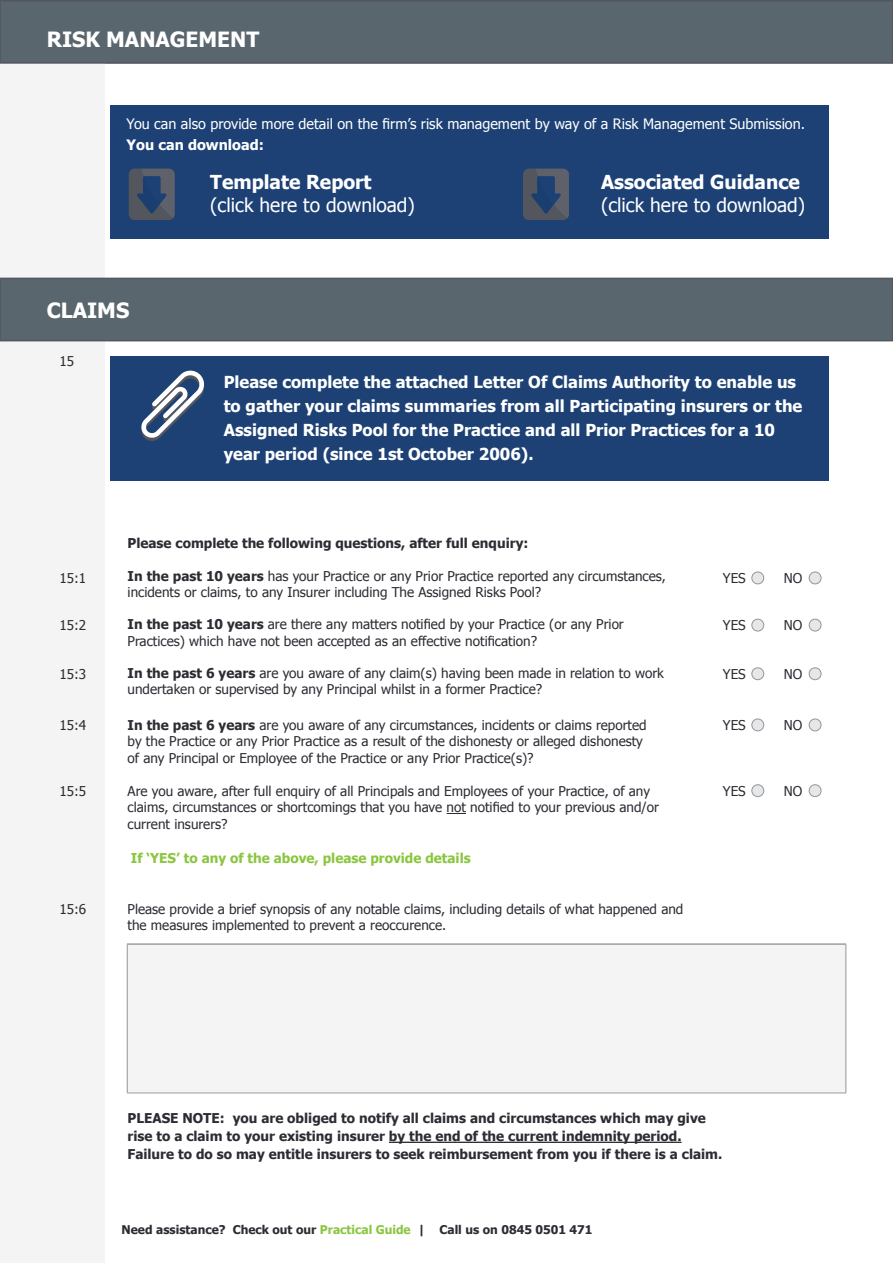
<style>
.page{position:relative;width:893px;height:1263px;background:#fff}
.page>*{position:absolute;margin:0;border:0;box-sizing:border-box;transform-origin:0 0}
.t1{font:700 21px "Tahoma";color:#fff}
.t2{font:19.2px "Tahoma";color:#fff}
.t3{font:700 19.2px "Tahoma";color:#fff}
.t4{font:700 16.5px/24px "Tahoma";color:#fff}
.t5{font:14.4px "Tahoma";color:#fff}
.t6{font:700 14.4px "Tahoma";color:#fff}
.t7{font:13.5px/16.2px "Tahoma";color:#2b2d33}
.t8{font:700 13.5px/18px "Tahoma";color:#2b2d33}
.t9{font:700 13.5px "Tahoma";color:#8ac63f}
.t10{font:700 12px "Tahoma";color:#2b2d33}
.s1{font-weight:700}
.s2{color:#8ac63f}
</style>
<div class="page">
<div style="left:0;top:0;width:893px;height:64px;background:#59666d;border:2px solid #53565d"></div>
<div style="left:0;top:63px;width:105px;height:1200px;background:#f4f4f4"></div>
<div style="left:110px;top:105px;width:719px;height:133px;background:#1d4175"></div>
<svg style="left:523px;top:169px;width:46px;height:51px"></svg>
<svg style="left:129px;top:169px;width:46px;height:51px"></svg>
<div style="left:0;top:278px;width:893px;height:63px;background:#59666d"></div>
<div style="left:0;top:278px;width:893px;height:63px;border:2px solid #53565d"></div>
<div style="left:110px;top:356px;width:719px;height:124px;background:#1d4175"></div>
<svg style="left:141px;top:370px;width:63px;height:71px"></svg>
<svg style="left:447px;top:813px;width:19px;height:1px"></svg>
<hr style="left:389px;top:1142px;width:293px;height:1px;background:#2b2d33">
<div style="left:127px;top:943px;width:718px;height:149px;background:#f4f4f4"></div>
<hr style="left:127px;top:943px;width:719px;height:2px;background:#939598">
<hr style="left:127px;top:945px;width:1px;height:147px;background:#939598">
<hr style="left:845px;top:945px;width:1px;height:147px;background:#939598">
<hr style="left:127px;top:1092px;width:719px;height:1px;background:#939598">
<div style="left:752px;top:572px;width:12px;height:12px;background:#e6e7e8;border-radius:50%"></div>
<div style="left:751px;top:572px;width:13px;height:12px;border:1px solid #939598;border-radius:50%"></div>
<div style="left:752px;top:619px;width:12px;height:12px;background:#e6e7e8;border-radius:50%"></div>
<div style="left:751px;top:619px;width:13px;height:12px;border:1px solid #939598;border-radius:50%"></div>
<div style="left:752px;top:668px;width:12px;height:12px;background:#e6e7e8;border-radius:50%"></div>
<div style="left:751px;top:667px;width:13px;height:13px;border:1px solid #939598;border-radius:50%"></div>
<div style="left:752px;top:719px;width:12px;height:12px;background:#e6e7e8;border-radius:50%"></div>
<div style="left:751px;top:719px;width:13px;height:12px;border:1px solid #939598;border-radius:50%"></div>
<div style="left:752px;top:785px;width:12px;height:12px;background:#e6e7e8;border-radius:50%"></div>
<div style="left:751px;top:784px;width:13px;height:13px;border:1px solid #939598;border-radius:50%"></div>
<div style="left:809px;top:572px;width:12px;height:12px;background:#e6e7e8;border-radius:50%"></div>
<div style="left:809px;top:572px;width:12px;height:12px;border:1px solid #939598;border-radius:50%"></div>
<div style="left:809px;top:619px;width:12px;height:12px;background:#e6e7e8;border-radius:50%"></div>
<div style="left:809px;top:619px;width:12px;height:12px;border:1px solid #939598;border-radius:50%"></div>
<div style="left:809px;top:668px;width:12px;height:12px;background:#e6e7e8;border-radius:50%"></div>
<div style="left:809px;top:667px;width:12px;height:13px;border:1px solid #939598;border-radius:50%"></div>
<div style="left:809px;top:719px;width:12px;height:12px;background:#e6e7e8;border-radius:50%"></div>
<div style="left:809px;top:719px;width:12px;height:12px;border:1px solid #939598;border-radius:50%"></div>
<div style="left:809px;top:785px;width:12px;height:12px;background:#e6e7e8;border-radius:50%"></div>
<div style="left:809px;top:784px;width:12px;height:13px;border:1px solid #939598;border-radius:50%"></div>
<h1 class="t1" style="left:47px;top:24px;width:214px">RISK MANAGEMENT</h1>
<p class="t5" style="left:127px;top:114px;width:680px">You can also provide more detail on the firm’s risk management by way of a Risk Management Submission.</p>
<p class="t6" style="left:127px;top:135px;width:139px">You can download:</p>
<h2 class="t3" style="left:210px;top:169px;width:163px">Template Report</h2>
<h2 class="t2" style="left:210px;top:193px;width:206px">(click here to download)</h2>
<h2 class="t3" style="left:601px;top:169px;width:200px">Associated Guidance</h2>
<h2 class="t2" style="left:601px;top:193px;width:206px">(click here to download)</h2>
<h1 class="t1" style="left:47px;top:295px;width:84px">CLAIMS</h1>
<p class="t7" style="left:59px;top:353px;width:16px">15</p>
<p class="t4" style="left:224px;top:369px;width:580px">Please complete the attached Letter Of Claims Authority to enable us to gather your claims summaries from all Participating insurers or the Assigned Risks Pool for the Practice and all Prior Practices for a 10 year period (since 1st October 2006).</p>
<p class="t7" style="left:59px;top:569px;width:28px">15:1</p>
<p class="t7" style="left:59px;top:617px;width:28px">15:2</p>
<p class="t7" style="left:59px;top:665px;width:28px">15:3</p>
<p class="t8" style="left:128px;top:534px;width:402px">Please complete the following questions, after full enquiry:</p>
<p class="t7" style="left:128px;top:567px;width:540px"><span class="s1">In the past 10 years</span> has your Practice or any Prior Practice reported any circumstances, incidents or claims, to any Insurer including The Assigned Risks Pool?</p>
<p class="t7" style="left:128px;top:616px;width:498px"><span class="s1">In the past 10 years</span> are there any matters notified by your Practice (or any Prior<br>Practices) which have not been accepted as an effective notification?</p>
<p class="t7" style="left:128px;top:664px;width:538px"><span class="s1">In the past 6 years</span> are you aware of any claim(s) having been made in relation to work undertaken or supervised by any Principal whilst in a former Practice?</p>
<p class="t7" style="left:723px;top:569px;width:24px">YES</p>
<p class="t7" style="left:784px;top:569px;width:20px">NO</p>
<p class="t7" style="left:723px;top:617px;width:24px">YES</p>
<p class="t7" style="left:784px;top:617px;width:20px">NO</p>
<p class="t7" style="left:723px;top:665px;width:24px">YES</p>
<p class="t7" style="left:784px;top:665px;width:20px">NO</p>
<p class="t7" style="left:59px;top:716px;width:28px">15:4</p>
<p class="t7" style="left:128px;top:716px;width:521px"><span class="s1">In the past 6 years</span> are you aware of any circumstances, incidents or claims reported</p>
<p class="t7" style="left:723px;top:716px;width:24px">YES</p>
<p class="t7" style="left:784px;top:716px;width:20px">NO</p>
<p class="t7" style="left:128px;top:733px;width:517px">by the Practice or any Prior Practice as a result of the dishonesty or alleged dishonesty of any Principal or Employee of the Practice or any Prior Practice(s)?</p>
<p class="t7" style="left:59px;top:782px;width:28px">15:5</p>
<p class="t7" style="left:128px;top:782px;width:533px">Are you aware, after full enquiry of all Principals and Employees of your Practice, of any claims, circumstances or shortcomings that you have not notified to your previous and/or current insurers?</p>
<p class="t7" style="left:723px;top:782px;width:24px">YES</p>
<p class="t7" style="left:784px;top:782px;width:20px">NO</p>
<p class="t7" style="left:59px;top:900px;width:28px">15:6</p>
<p class="t9" style="left:131px;top:849px;width:341px">If ‘YES’ to any of the above, please provide details</p>
<p class="t7" style="left:128px;top:900px;width:557px">Please provide a brief synopsis of any notable claims, including details of what happened and the measures implemented to prevent a reoccurence.</p>
<p class="t8" style="left:128px;top:1108px;width:596px">PLEASE NOTE: you are obliged to notify all claims and circumstances which may give rise to a claim to your existing insurer by the end of the current indemnity period.<br>Failure to do so may entitle insurers to seek reimbursement from you if there is a claim.</p>
<p class="t10" style="left:122px;top:1221px;width:472px">Need assistance? Check out our <span class="s2">Practical Guide</span> | Call us on 0845 0501 471</p>
</div>
